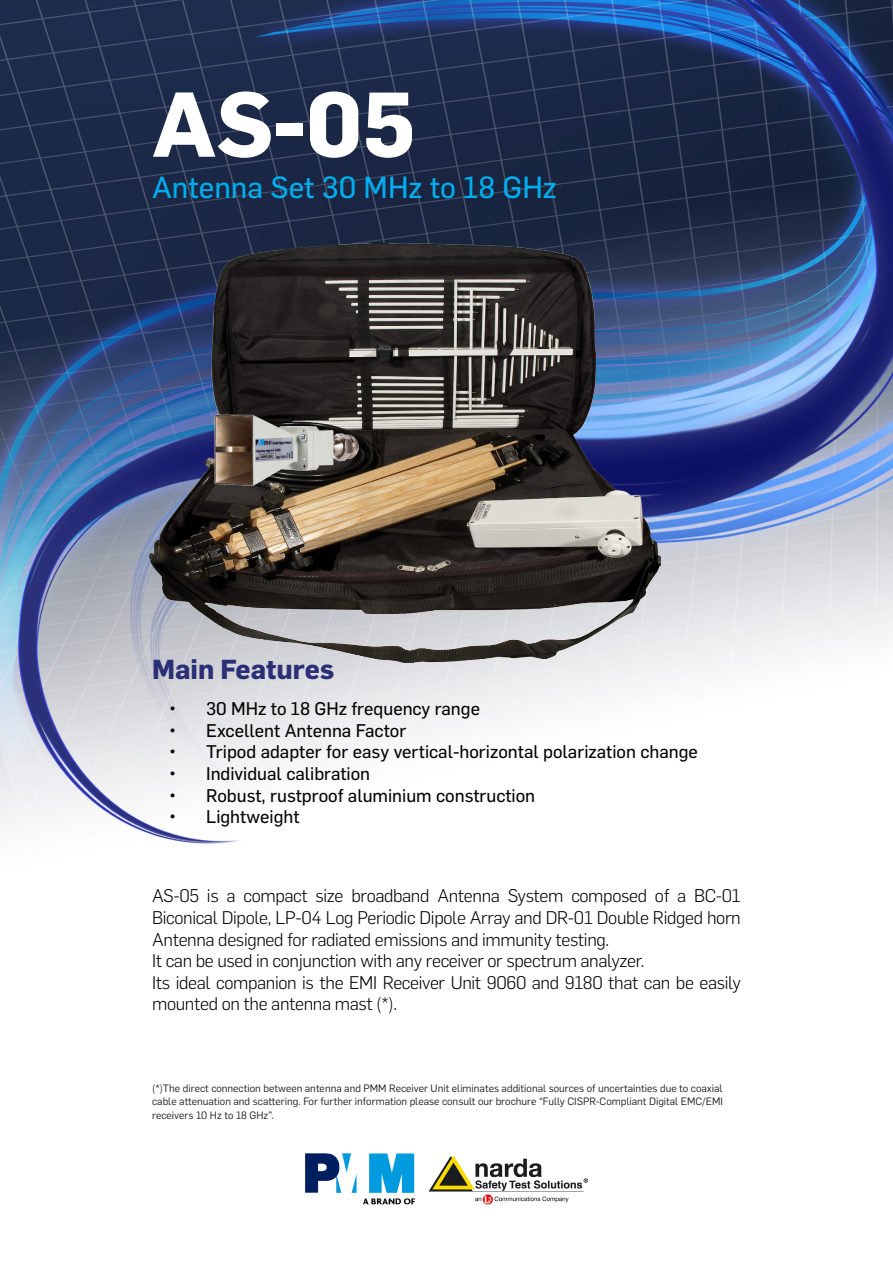
<style>
.page{position:relative;width:893px;height:1263px;background:#fff}
.page>*{position:absolute;margin:0;border:0;box-sizing:border-box;transform-origin:0 0}
.t1{font:700 90px "Flama";color:#fff}
.t2{font:30px "Flama Basic";color:#00aeef}
.t3{font:700 27px "Flama";color:#2b2f76}
.t4{font:300 18px/21.6px "Flama";letter-spacing:-.02em;color:#040503;text-align:justify}
.t5{font:18px "Flama Basic";color:#040503}
.t6{font:10.5px/13.5px "Flama";color:#231f20;text-align:justify}
</style>
<div class="page">
<img style="left:0;top:0;width:893px;height:844px">
<img style="left:305px;top:1153px;width:283px;height:52px">
<img style="left:150px;top:243px;width:510px;height:419px">
<img style="left:214px;top:415px;width:145px;height:71px">
<p class="t1" style="left:152px;top:59px;width:265px">AS-05</p>
<p class="t2" style="left:152px;top:166px;width:406px">Antenna Set 30 MHz to 18 GHz</p>
<p class="t3" style="left:152px;top:650px;width:184px">Main Features</p>
<p class="t5" style="left:169px;top:696px;width:312px">• 30 MHz to 18 GHz frequency range</p>
<p class="t5" style="left:169px;top:718px;width:239px">• Excellent Antenna Factor</p>
<p class="t5" style="left:169px;top:739px;width:530px">• Tripod adapter for easy vertical-horizontal polarization change</p>
<p class="t5" style="left:169px;top:761px;width:203px">• Individual calibration</p>
<p class="t5" style="left:169px;top:782px;width:368px">• Robust, rustproof aluminium construction</p>
<p class="t5" style="left:169px;top:804px;width:132px">• Lightweight</p>
<p class="t4" style="left:152px;top:884px;width:590px">AS-05 is a compact size broadband Antenna System composed of a BC-01<br>Biconical Dipole, LP-04 Log Periodic Dipole Array and DR-01 Double Ridged horn Antenna designed for radiated emissions and immunity testing.</p>
<p class="t4" style="left:152px;top:949px;width:494px">It can be used in conjunction with any receiver or spectrum analyzer.</p>
<p class="t4" style="left:152px;top:971px;width:590px">Its ideal companion is the EMI Receiver Unit 9060 and 9180 that can be easily mounted on the antenna mast (*).</p>
<p class="t6" style="left:152px;top:1081px;width:572px">(*)The direct connection between antenna and PMM Receiver Unit eliminates additional sources of uncertainties due to coaxial cable attenuation and scattering. For further information please consult our brochure “Fully CISPR-Compliant Digital EMC/EMI receivers 10 Hz to 18 GHz”.</p>
</div>
